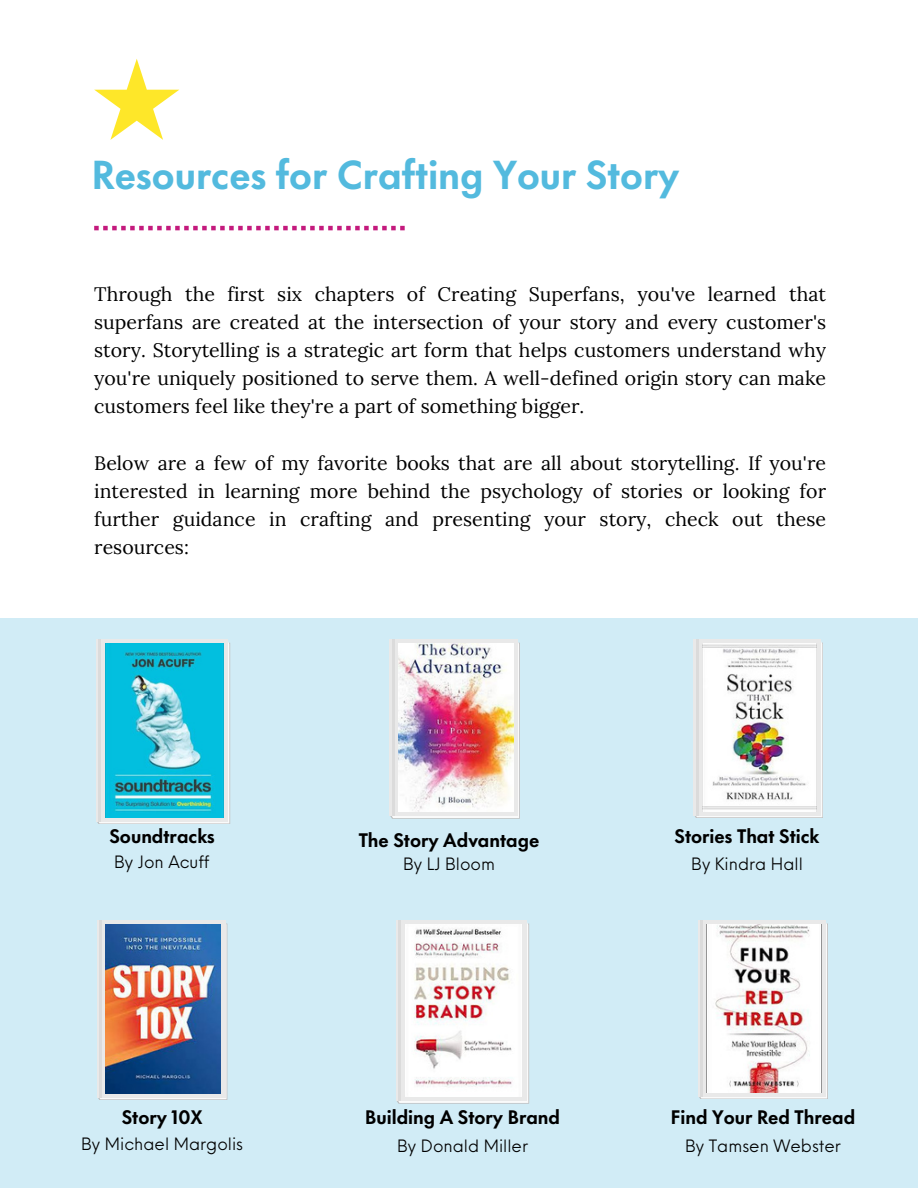
<style>
.page{position:relative;width:918px;height:1188px;background:#fff}
.page>*{position:absolute;margin:0;border:0;box-sizing:border-box;transform-origin:0 0}
.t1{font:700 37.5px "Futura Now Headline";color:#53bade}
.t2{font:19.5px/28.2px "Lora";color:#000;text-align:justify}
.t3{font:700 18.15px "Futura Now Headline";color:#000}
.t4{font:16.65px "Neue Einstellung";color:#000}
</style>
<div class="page">
<svg style="left:94px;top:59px;width:85px;height:81px"></svg>
<svg style="left:94px;top:226px;width:311px;height:4px"></svg>
<div style="left:0;top:618px;width:918px;height:570px;background:#d1ecf6"></div>
<svg style="left:97px;top:642px;width:133px;height:182px"></svg>
<div style="left:96px;top:640px;width:132px;height:181px;background:linear-gradient(to right,#e8e8e8,#e9e9e9)"></div>
<img style="left:105px;top:644px;width:119px;height:173px">
<hr style="left:99px;top:640px;width:2px;height:181px;background:#dbdbdb">
<svg style="left:694px;top:642px;width:129px;height:176px"></svg>
<div style="left:694px;top:640px;width:127px;height:175px;background:#e9e9e9"></div>
<img style="left:702px;top:643px;width:115px;height:168px">
<hr style="left:696px;top:640px;width:2px;height:175px;background:#dbdbdb">
<svg style="left:397px;top:923px;width:132px;height:181px"></svg>
<div style="left:396px;top:921px;width:131px;height:180px;background:#e9e9e9"></div>
<img style="left:405px;top:924px;width:117px;height:173px">
<hr style="left:399px;top:921px;width:2px;height:180px;background:#dbdbdb">
<svg style="left:97px;top:922px;width:130px;height:178px"></svg>
<svg style="left:97px;top:921px;width:128px;height:176px;background:#d9d9da"></svg>
<img style="left:106px;top:924px;width:115px;height:169px">
<hr style="left:100px;top:921px;width:1px;height:176px;background:#dbdbdb">
<svg style="left:390px;top:642px;width:130px;height:177px"></svg>
<div style="left:390px;top:640px;width:128px;height:176px;background:#e9e9e9"></div>
<img style="left:398px;top:643px;width:116px;height:169px">
<hr style="left:392px;top:640px;width:2px;height:176px;background:#dbdbdb">
<svg style="left:699px;top:923px;width:129px;height:176px"></svg>
<svg style="left:698px;top:921px;width:128px;height:175px;background:#ddd"></svg>
<img style="left:707px;top:924px;width:114px;height:169px">
<hr style="left:701px;top:921px;width:2px;height:175px;background:#dbdbdb">
<p class="t1" style="left:92px;top:154px;width:589px">Resources for Crafting Your Story</p>
<p class="t2" style="left:94px;top:280px;width:733px">Through the first six chapters of Creating Superfans, you've learned that superfans are created at the intersection of your story and every customer's story. Storytelling is a strategic art form that helps customers understand why you're uniquely positioned to serve them. A well-defined origin story can make customers feel like they're a part of something bigger.</p>
<p class="t2" style="left:94px;top:448px;width:733px">Below are a few of my favorite books that are all about storytelling. If you're interested in learning more behind the psychology of stories or looking for further guidance in crafting and presenting your story, check out these resources:</p>
<p class="t3" style="left:109px;top:826px;width:107px">Soundtracks</p>
<p class="t4" style="left:114px;top:847px;width:97px">By Jon Acuff</p>
<p class="t3" style="left:122px;top:1107px;width:82px">Story 10X</p>
<p class="t4" style="left:81px;top:1129px;width:163px">By Michael Margolis</p>
<p class="t3" style="left:359px;top:830px;width:182px">The Story Advantage</p>
<p class="t4" style="left:403px;top:849px;width:93px">By LJ Bloom</p>
<p class="t3" style="left:365px;top:1107px;width:196px">Building A Story Brand</p>
<p class="t4" style="left:397px;top:1131px;width:133px">By Donald Miller</p>
<p class="t3" style="left:675px;top:826px;width:147px">Stories That Stick</p>
<p class="t4" style="left:691px;top:849px;width:113px">By Kindra Hall</p>
<p class="t3" style="left:671px;top:1107px;width:186px">Find Your Red Thread</p>
<p class="t4" style="left:685px;top:1131px;width:157px">By Tamsen Webster</p>
</div>
